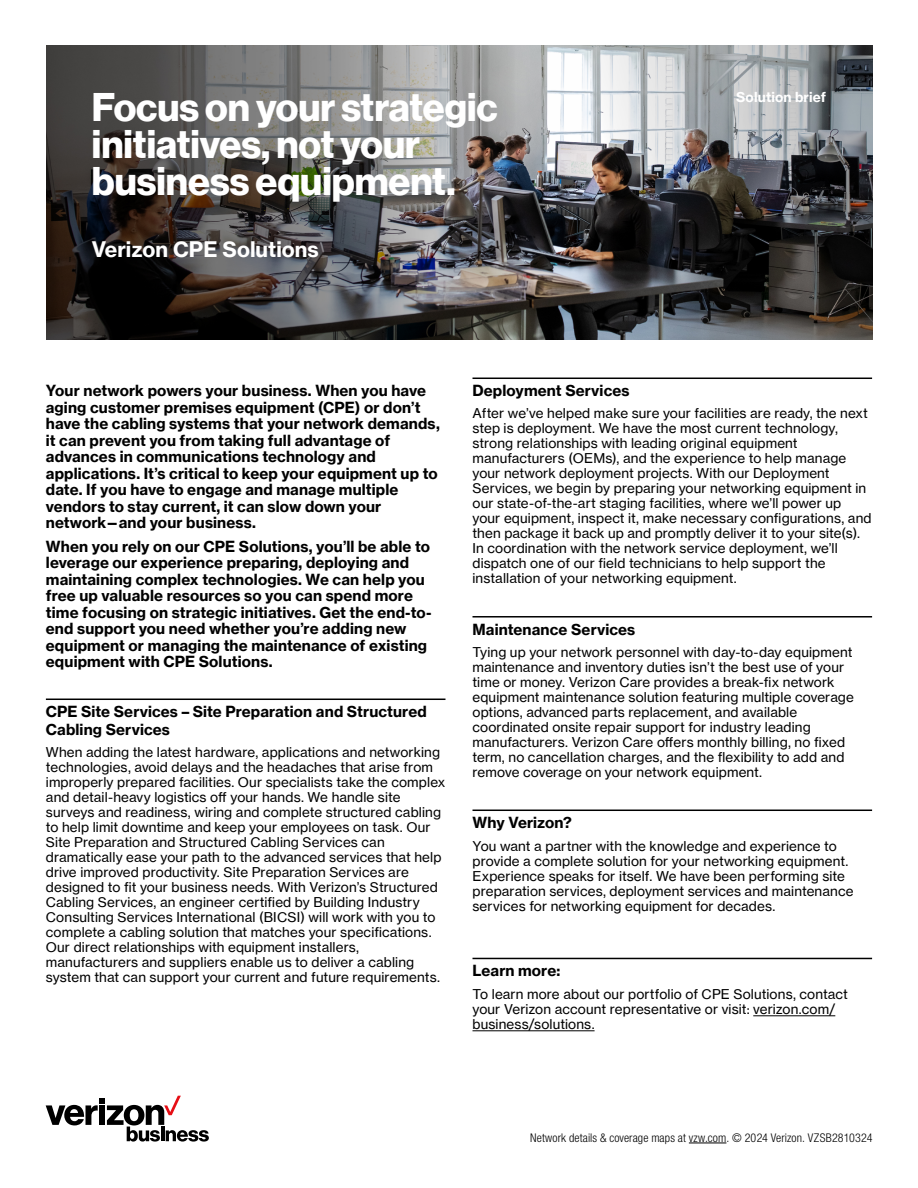
<style>
.page{position:relative;width:918px;height:1188px;background:#fff}
.page>*{position:absolute;margin:0;border:0;box-sizing:border-box;transform-origin:0 0}
.t1{font:700 39px/37px "Verizon NHGDS";color:#fff}
.t2{font:700 21px "Verizon NHGTX";color:#fff}
.t3{font:700 15px/16.5px "Verizon NHGTX";letter-spacing:.01em;color:#000}
.t4{font:13.5px/15px "Verizon NHGTX";letter-spacing:.01em;color:#000}
.t5{font:700 13.5px "Verizon NHGTX";letter-spacing:.01em;color:#fff}
.t6{font:300 condensed 12px "Helvetica Neue LT Std";letter-spacing:.01em;color:#000}
</style>
<div class="page">
<img style="left:46px;top:46px;width:826px;height:293px">
<hr style="left:46px;top:699px;width:399px;height:1px;background:#000">
<hr style="left:472px;top:378px;width:400px;height:1px;background:#000">
<hr style="left:472px;top:616px;width:400px;height:2px;background:#000">
<hr style="left:472px;top:810px;width:400px;height:1px;background:#000">
<hr style="left:472px;top:958px;width:400px;height:1px;background:#000">
<hr style="left:753px;top:1015px;width:82px;height:1px;background:#000">
<hr style="left:472px;top:1030px;width:123px;height:1px;background:#000">
<svg style="left:46px;top:1096px;width:163px;height:46px"></svg>
<hr style="left:689px;top:1143px;width:37px;height:1px;background:#000">
<h1 class="t1" style="left:92px;top:88px;width:407px">Focus on your strategic initiatives, not your business equipment.</h1>
<p class="t5" style="left:736px;top:88px;width:92px">Solution brief</p>
<h2 class="t2" style="left:92px;top:236px;width:228px">Verizon CPE Solutions</h2>
<p class="t3" style="left:46px;top:382px;width:395px">Your network powers your business. When you have aging customer premises equipment (CPE) or don’t have the cabling systems that your network demands, it can prevent you from taking full advantage of advances in communications technology and applications. It’s critical to keep your equipment up to date. If you have to engage and manage multiple vendors to stay current, it can slow down your network—and your business.</p>
<p class="t3" style="left:46px;top:537px;width:387px">When you rely on our CPE Solutions, you’ll be able to leverage our experience preparing, deploying and maintaining complex technologies. We can help you free up valuable resources so you can spend more time focusing on strategic initiatives. Get the end-to&shy;end support you need whether you’re adding new equipment or managing the maintenance of existing equipment with CPE Solutions.</p>
<p class="t3" style="left:46px;top:702px;width:382px;line-height:18px">CPE Site Services – Site Preparation and Structured<br>Cabling Services</p>
<p class="t4" style="left:46px;top:744px;width:401px">When adding the latest hardware, applications and networking technologies, avoid delays and the headaches that arise from improperly prepared facilities. Our specialists take the complex and detail-heavy logistics off your hands. We handle site surveys and readiness, wiring and complete structured cabling to help limit downtime and keep your employees on task. Our Site Preparation and Structured Cabling Services can dramatically ease your path to the advanced services that help drive improved productivity. Site Preparation Services are designed to fit your business needs. With Verizon’s Structured Cabling Services, an engineer certified by Building Industry Consulting Services International (BICSI) will work with you to complete a cabling solution that matches your specifications.<br>Our direct relationships with equipment installers, manufacturers and suppliers enable us to deliver a cabling system that can support your current and future requirements.</p>
<p class="t3" style="left:472px;top:382px;width:159px">Deployment Services</p>
<p class="t4" style="left:472px;top:405px;width:401px">After we’ve helped make sure your facilities are ready, the next step is deployment. We have the most current technology, strong relationships with leading original equipment manufacturers (OEMs), and the experience to help manage your network deployment projects. With our Deployment Services, we begin by preparing your networking equipment in our state-of-the-art staging facilities, where we’ll power up your equipment, inspect it, make necessary configurations, and then package it back up and promptly deliver it to your site(s).<br>In coordination with the network service deployment, we’ll dispatch one of our field technicians to help support the installation of your networking equipment.</p>
<p class="t3" style="left:472px;top:621px;width:164px">Maintenance Services</p>
<p class="t4" style="left:472px;top:644px;width:383px">Tying up your network personnel with day-to-day equipment maintenance and inventory duties isn’t the best use of your time or money. Verizon Care provides a break-fix network equipment maintenance solution featuring multiple coverage options, advanced parts replacement, and available coordinated onsite repair support for industry leading manufacturers. Verizon Care offers monthly billing, no fixed term, no cancellation charges, and the flexibility to add and remove coverage on your network equipment.</p>
<p class="t3" style="left:472px;top:814px;width:101px">Why Verizon?</p>
<p class="t4" style="left:472px;top:839px;width:383px">You want a partner with the knowledge and experience to provide a complete solution for your networking equipment.<br>Experience speaks for itself. We have been performing site preparation services, deployment services and maintenance services for networking equipment for decades.</p>
<p class="t3" style="left:472px;top:962px;width:89px">Learn more:</p>
<p class="t4" style="left:472px;top:987px;width:377px">To learn more about our portfolio of CPE Solutions, contact your Verizon account representative or visit: verizon.com/ business/solutions.</p>
<p class="t6" style="left:530px;top:1131px;width:344px">Network details &amp; coverage maps at vzw.com. © 2024 Verizon. VZSB2810324</p>
</div>
